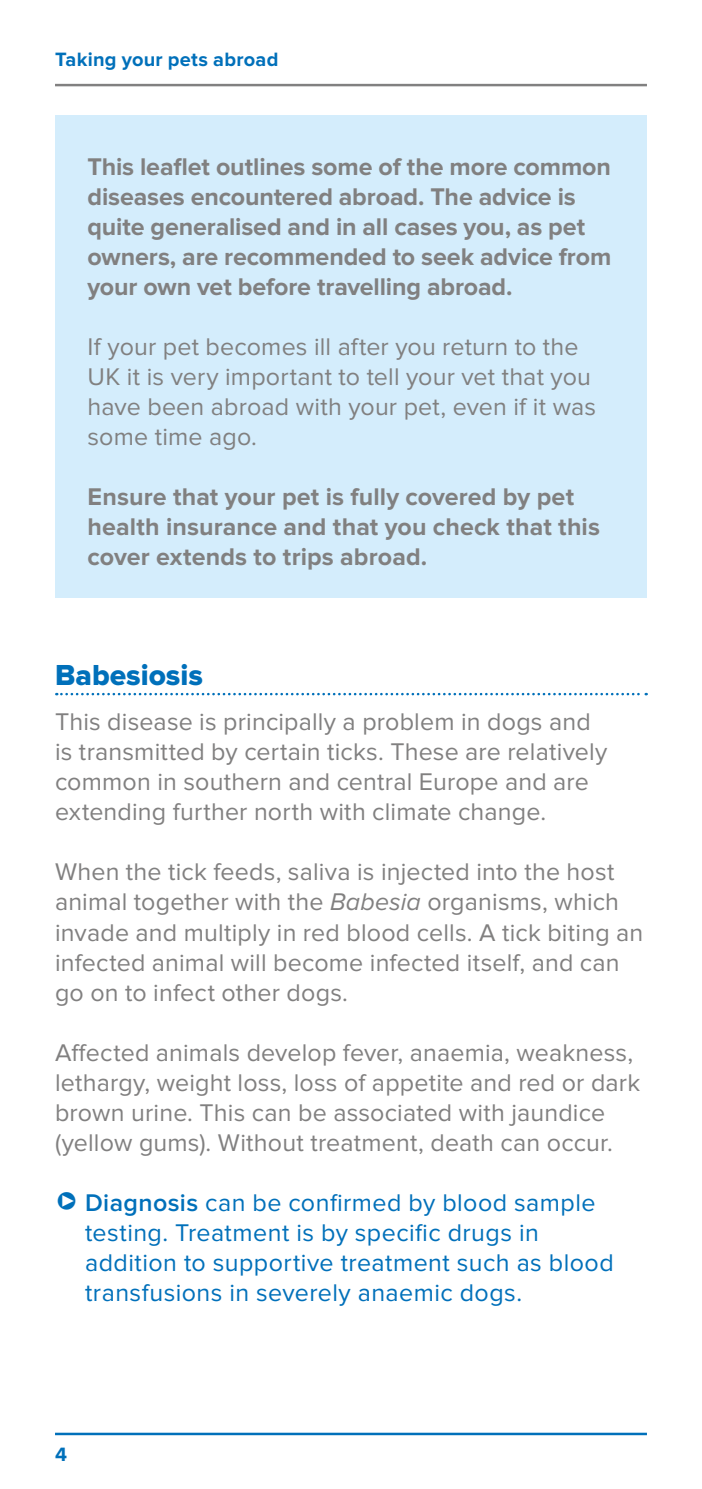
<style>
.page{position:relative;width:702px;height:1489px;background:#fff}
.page>*{position:absolute;margin:0;border:0;box-sizing:border-box;transform-origin:0 0}
.Heading_1{font:30px "Proxima Nova Extrabld";color:#0070ba}
.Body{font:25px/30px "Proxima Nova";letter-spacing:.005em;color:#818080}
.Body-2{font:700 25px/30px "Proxima Nova";letter-spacing:-.005em;color:#818080}
.t1{font:25px/30px "Proxima Nova";letter-spacing:.02em;color:#0070ba}
.t2{font:700 20px "Proxima Nova";letter-spacing:.01em;color:#0070ba}
.s1{font-style:italic}
.s2{font-weight:600}
</style>
<div class="page">
<hr style="left:55px;top:84px;width:592px;height:2px;background:#818080">
<hr style="left:55px;top:1432px;width:592px;height:2px;background:#0070ba">
<svg style="left:56px;top:693px;width:590px;height:2px"></svg>
<div style="left:55px;top:115px;width:592px;height:483px;background:#d4edfc"></div>
<p class="t2" style="left:55px;top:50px;width:225px">Taking your pets abroad</p>
<p class="Body-2" style="left:88px;top:153px;width:525px">This leaflet outlines some of the more common diseases encountered abroad. The advice is quite generalised and in all cases you, as pet owners, are recommended to seek advice from your own vet before travelling abroad.</p>
<p class="Body" style="left:88px;top:333px;width:510px">If your pet becomes ill after you return to the UK it is very important to tell your vet that you have been abroad with your pet, even if it was some time ago.</p>
<p class="Body-2" style="left:88px;top:483px;width:514px">Ensure that your pet is fully covered by pet health insurance and that you check that this cover extends to trips abroad.</p>
<p class="Heading_1" style="left:55px;top:661px;width:149px">Babesiosis</p>
<p class="Body" style="left:55px;top:708px;width:554px">This disease is principally a problem in dogs and is transmitted by certain ticks. These are relatively common in southern and central Europe and are extending further north with climate change.</p>
<p class="Body" style="left:55px;top:858px;width:590px">When the tick feeds, saliva is injected into the host animal together with the <span class="s1">Babesia</span> organisms, which invade and multiply in red blood cells. A tick biting an infected animal will become infected itself, and can go on to infect other dogs.</p>
<p class="Body" style="left:55px;top:1038px;width:586px">Affected animals develop fever, anaemia, weakness, lethargy, weight loss, loss of appetite and red or dark brown urine. This can be associated with jaundice (yellow gums). Without treatment, death can occur.</p>
<p class="t1" style="left:85px;top:1188px;width:530px;text-indent:-30px">❑ <span class="s2">Diagnosis</span> can be confirmed by blood sample testing. Treatment is by specific drugs in addition to supportive treatment such as blood transfusions in severely anaemic dogs.</p>
<p class="t2" style="left:55px;top:1445px;width:13px">4</p>
</div>
